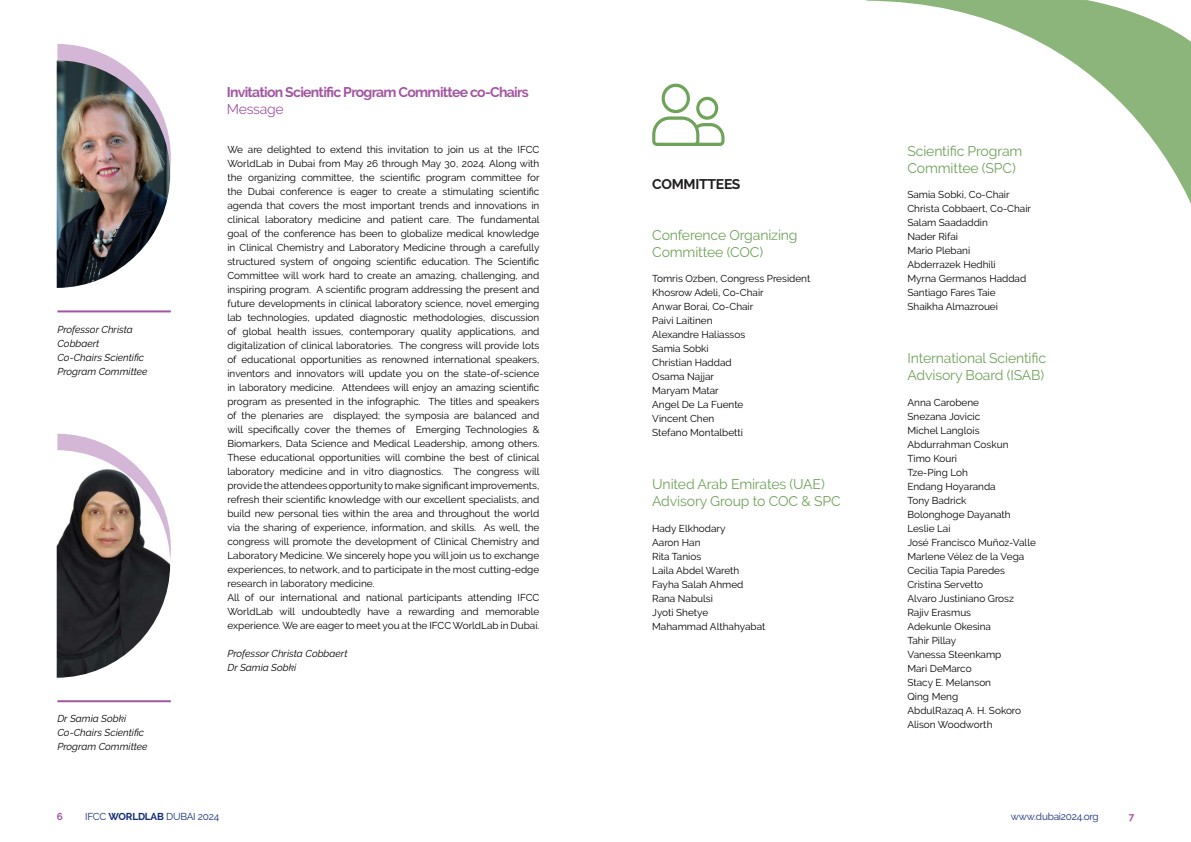
<style>
.page{position:relative;width:1191px;height:842px;background:#fff}
.page>*{position:absolute;margin:0;border:0;box-sizing:border-box;transform-origin:0 0}
.t1{font:14px "Raleway";letter-spacing:-.01em;color:#6ea359}
.t2{font:700 14px "Raleway";letter-spacing:-.05em;color:#a356a2}
.t3{font:700 14px "Raleway";letter-spacing:-.02em;color:#231f20}
.t4{font:14px "Raleway";letter-spacing:-.02em;color:#a356a2}
.t5{font:10px/14px "Raleway";color:#000;text-align:justify}
.t6{font:italic 10px/14px "Raleway";color:#000}
.t7{font:10px "Raleway";letter-spacing:-.02em;color:#122d78}
.t8{font:700 10px "Raleway";color:#a356a2}
.s1{font-weight:700}
</style>
<div class="page">
<svg style="left:652px;top:84px;width:72px;height:62px"></svg>
<svg style="left:57px;top:44px;width:114px;height:135px"></svg>
<img style="left:57px;top:60px;width:113px;height:228px">
<hr style="left:57px;top:700px;width:114px;height:2px;background:#a356a2">
<svg style="left:57px;top:434px;width:114px;height:135px"></svg>
<img style="left:57px;top:450px;width:113px;height:228px">
<hr style="left:57px;top:310px;width:114px;height:2px;background:#a356a2">
<svg style="left:865px;top:0;width:326px;height:204px"></svg>
<p class="t6" style="left:57px;top:322px;width:77px">Professor Christa<br>Cobbaert</p>
<p class="t6" style="left:57px;top:350px;width:92px">Co-Chairs Scientific<br>Program Committee</p>
<p class="t6" style="left:57px;top:712px;width:70px">Dr Samia Sobki</p>
<p class="t6" style="left:57px;top:726px;width:92px">Co-Chairs Scientific<br>Program Committee</p>
<p class="t2" style="left:227px;top:84px;width:303px">Invitation Scientific Program Committee co-Chairs</p>
<p class="t4" style="left:227px;top:101px;width:58px">Message</p>
<p class="t5" style="left:227px;top:142px;width:314px">We are delighted to extend this invitation to join us at the IFCC WorldLab in Dubai from May 26 through May 30, 2024. Along with the organizing committee, the scientific program committee for the Dubai conference is eager to create a stimulating scientific agenda that covers the most important trends and innovations in clinical laboratory medicine and patient care. The fundamental goal of the conference has been to globalize medical knowledge in Clinical Chemistry and Laboratory Medicine through a carefully structured system of ongoing scientific education. The Scientific Committee will work hard to create an amazing, challenging, and inspiring program. A scientific program addressing the present and future developments in clinical laboratory science, novel emerging lab technologies, updated diagnostic methodologies, discussion of global health issues, contemporary quality applications, and digitalization of clinical laboratories. The congress will provide lots of educational opportunities as renowned international speakers, inventors and innovators will update you on the state-of-science in laboratory medicine. Attendees will enjoy an amazing scientific program as presented in the infographic. The titles and speakers of the plenaries are displayed; the symposia are balanced and will specifically cover the themes of Emerging Technologies &amp; Biomarkers, Data Science and Medical Leadership, among others.<br>These educational opportunities will combine the best of clinical laboratory medicine and in vitro diagnostics. The congress will provide the attendees opportunity to make significant improvements, refresh their scientific knowledge with our excellent specialists, and build new personal ties within the area and throughout the world via the sharing of experience, information, and skills. As well, the congress will promote the development of Clinical Chemistry and Laboratory Medicine. We sincerely hope you will join us to exchange experiences, to network, and to participate in the most cutting-edge research in laboratory medicine.</p>
<p class="t5" style="left:227px;top:590px;width:313px">All of our international and national participants attending IFCC WorldLab will undoubtedly have a rewarding and memorable experience. We are eager to meet you at the IFCC WorldLab in Dubai.</p>
<p class="t6" style="left:227px;top:646px;width:122px">Professor Christa Cobbaert</p>
<p class="t6" style="left:227px;top:660px;width:70px">Dr Samia Sobki</p>
<p class="t3" style="left:652px;top:176px;width:90px">COMMITTEES</p>
<p class="t1" style="left:652px;top:227px;width:147px">Conference Organizing</p>
<p class="t1" style="left:652px;top:244px;width:112px">Committee (COC)</p>
<p class="t5" style="left:652px;top:271px;width:160px">Tomris Ozben, Congress President</p>
<p class="t5" style="left:652px;top:285px;width:113px">Khosrow Adeli, Co-Chair</p>
<p class="t5" style="left:652px;top:299px;width:103px">Anwar Borai, Co-Chair</p>
<p class="t5" style="left:652px;top:313px;width:62px">Paivi Laitinen</p>
<p class="t5" style="left:652px;top:327px;width:94px">Alexandre Haliassos</p>
<p class="t5" style="left:652px;top:341px;width:58px">Samia Sobki</p>
<p class="t5" style="left:652px;top:355px;width:81px">Christian Haddad</p>
<p class="t5" style="left:652px;top:369px;width:63px">Osama Najjar</p>
<p class="t5" style="left:652px;top:383px;width:68px">Maryam Matar</p>
<p class="t5" style="left:652px;top:397px;width:93px">Angel De La Fuente</p>
<p class="t5" style="left:652px;top:411px;width:64px">Vincent Chen</p>
<p class="t5" style="left:652px;top:425px;width:92px">Stefano Montalbetti</p>
<p class="t1" style="left:652px;top:476px;width:174px">United Arab Emirates (UAE)</p>
<p class="t1" style="left:652px;top:492px;width:190px">Advisory Group to COC &amp; SPC</p>
<p class="t5" style="left:652px;top:521px;width:75px">Hady Elkhodary</p>
<p class="t5" style="left:652px;top:535px;width:50px">Aaron Han</p>
<p class="t5" style="left:652px;top:549px;width:51px">Rita Tanios</p>
<p class="t5" style="left:652px;top:563px;width:89px">Laila Abdel Wareth</p>
<p class="t5" style="left:652px;top:577px;width:93px">Fayha Salah Ahmed</p>
<p class="t5" style="left:652px;top:591px;width:62px">Rana Nabulsi</p>
<p class="t5" style="left:652px;top:605px;width:58px">Jyoti Shetye</p>
<p class="t5" style="left:652px;top:619px;width:115px">Mahammad Althahyabat</p>
<p class="t1" style="left:907px;top:143px;width:116px">Scientific Program</p>
<p class="t1" style="left:907px;top:160px;width:110px">Committee (SPC)</p>
<p class="t5" style="left:907px;top:187px;width:104px">Samia Sobki, Co-Chair</p>
<p class="t5" style="left:907px;top:201px;width:125px">Christa Cobbaert, Co-Chair</p>
<p class="t5" style="left:907px;top:215px;width:82px">Salam Saadaddin</p>
<p class="t5" style="left:907px;top:229px;width:52px">Nader Rifai</p>
<p class="t5" style="left:907px;top:243px;width:64px">Mario Plebani</p>
<p class="t5" style="left:907px;top:257px;width:90px">Abderrazek Hedhili</p>
<p class="t5" style="left:907px;top:271px;width:120px">Myrna Germanos Haddad</p>
<p class="t5" style="left:907px;top:285px;width:90px">Santiago Fares Taie</p>
<p class="t5" style="left:907px;top:299px;width:92px">Shaikha Almazrouei</p>
<p class="t1" style="left:907px;top:350px;width:140px">International Scientific</p>
<p class="t1" style="left:907px;top:366px;width:138px">Advisory Board (ISAB)</p>
<p class="t5" style="left:907px;top:395px;width:73px">Anna Carobene</p>
<p class="t5" style="left:907px;top:409px;width:74px">Snezana Jovicic</p>
<p class="t5" style="left:907px;top:423px;width:74px">Michel Langlois</p>
<p class="t5" style="left:907px;top:437px;width:103px">Abdurrahman Coskun</p>
<p class="t5" style="left:907px;top:451px;width:51px">Timo Kouri</p>
<p class="t5" style="left:907px;top:465px;width:62px">Tze-Ping Loh</p>
<p class="t5" style="left:907px;top:479px;width:90px">Endang Hoyaranda</p>
<p class="t5" style="left:907px;top:493px;width:61px">Tony Badrick</p>
<p class="t5" style="left:907px;top:507px;width:105px">Bolonghoge Dayanath</p>
<p class="t5" style="left:907px;top:521px;width:45px">Leslie Lai</p>
<p class="t5" style="left:907px;top:535px;width:130px">José Francisco Muñoz-Valle</p>
<p class="t5" style="left:907px;top:549px;width:118px">Marlene Vélez de la Vega</p>
<p class="t5" style="left:907px;top:563px;width:99px">Cecilia Tapia Paredes</p>
<p class="t5" style="left:907px;top:577px;width:77px">Cristina Servetto</p>
<p class="t5" style="left:907px;top:591px;width:108px">Alvaro Justiniano Grosz</p>
<p class="t5" style="left:907px;top:605px;width:65px">Rajiv Erasmus</p>
<p class="t5" style="left:907px;top:619px;width:85px">Adekunle Okesina</p>
<p class="t5" style="left:907px;top:633px;width:50px">Tahir Pillay</p>
<p class="t5" style="left:907px;top:647px;width:96px">Vanessa Steenkamp</p>
<p class="t5" style="left:907px;top:661px;width:66px">Mari DeMarco</p>
<p class="t5" style="left:907px;top:675px;width:85px">Stacy E. Melanson</p>
<p class="t5" style="left:907px;top:689px;width:52px">Qing Meng</p>
<p class="t5" style="left:907px;top:703px;width:115px">AbdulRazaq A. H. Sokoro</p>
<p class="t5" style="left:907px;top:717px;width:87px">Alison Woodworth</p>
<p class="t8" style="left:57px;top:811px;width:8px">6</p>
<p class="t7" style="left:85px;top:811px;width:136px">IFCC <span class="s1">WORLDLAB</span> DUBAI 2024</p>
<p class="t7" style="left:1011px;top:811px;width:89px">www.dubai2024.org</p>
<p class="t8" style="left:1128px;top:811px;width:7px">7</p>
</div>
